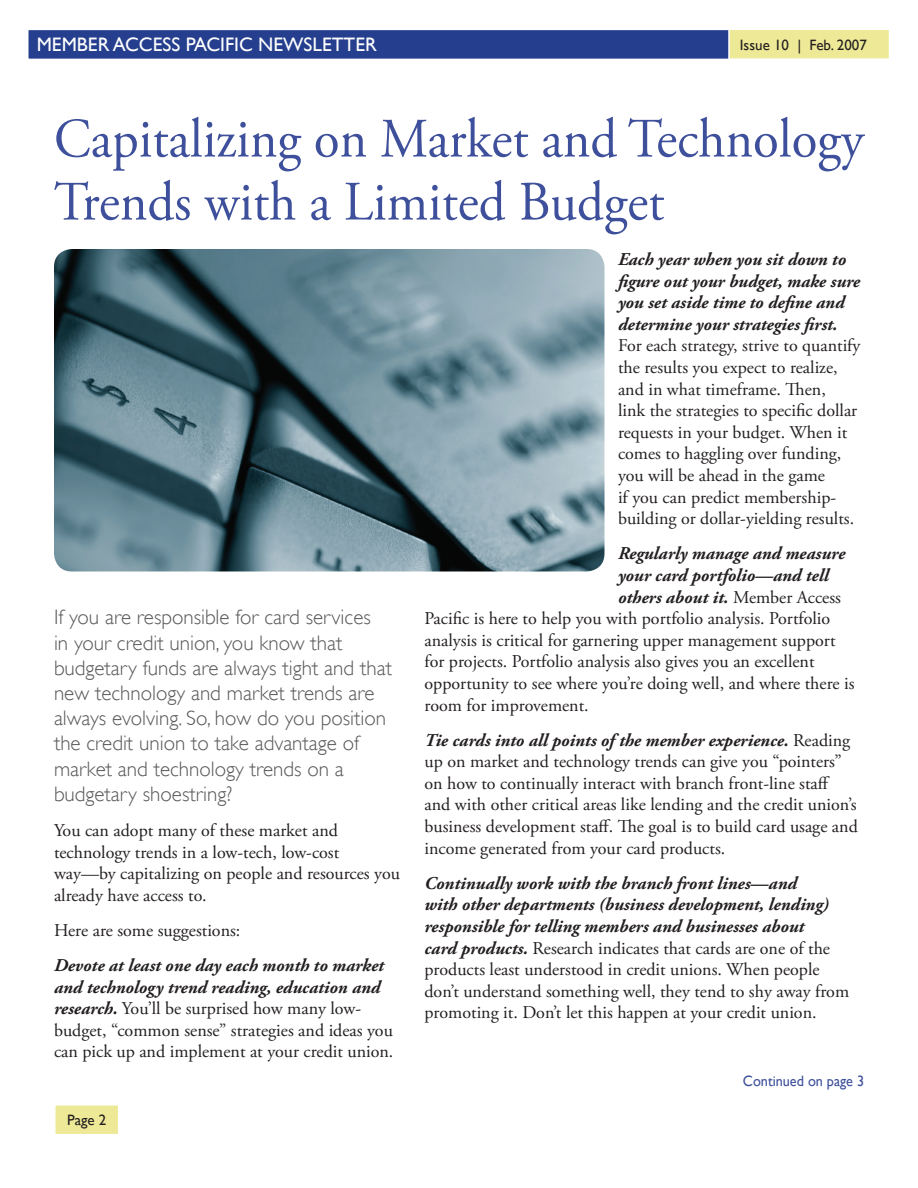
<style>
.page{position:relative;width:918px;height:1188px;background:#fff}
.page>*{position:absolute;margin:0;border:0;box-sizing:border-box;transform-origin:0 0}
.t1{font:55.5px/63px "Adobe Garamond Pro";color:#3e509b;scale:.95 1}
.t2{font:300 21px/25.2px "Gill Sans";color:#57585a}
.t3{font:19.5px "Gill Sans";color:#fff}
.t4{font:18px/21.6px "Adobe Garamond Pro";color:#231f20}
.t5{font:italic 700 18px/21.6px "Adobe Garamond Pro";color:#231f20}
.t6{font:15px "Gill Sans";color:#231f20}
.t7{font:15px "Gill Sans";color:#3e509b;scale:.95 1}
.s1{font-weight:700;font-style:italic}
.s2{font-weight:400;font-style:normal}
</style>
<div class="page">
<div style="left:28px;top:29px;width:862px;height:30px;background:#253f8e"></div>
<div style="left:27px;top:29px;width:864px;height:31px;border:2px solid #fff"></div>
<div style="left:729px;top:29px;width:161px;height:30px;background:#eee996"></div>
<div style="left:728px;top:28px;width:162px;height:32px;border:2px solid #fff"></div>
<div style="left:55px;top:1105px;width:64px;height:30px;background:#eee996"></div>
<div style="left:54px;top:1104px;width:65px;height:31px;border:2px solid #fff"></div>
<img style="left:54px;top:249px;width:550px;height:323px;border-radius:18px">
<p class="t3" style="left:37px;top:33px;width:342px">MEMBER ACCESS PACIFIC NEWSLETTER</p>
<p class="t6" style="left:740px;top:36px;width:129px">Issue 10 | Feb. 2007</p>
<h1 class="t1" style="left:54px;top:109px;width:854px">Capitalizing on Market and Technology<br>Trends with a Limited Budget</h1>
<p class="t2" style="left:54px;top:605px;width:340px">If you are responsible for card services<br>in your credit union, you know that budgetary funds are always tight and that new technology and market trends are always evolving. So, how do you position the credit union to take advantage of market and technology trends on a budgetary shoestring?</p>
<p class="t4" style="left:54px;top:820px;width:348px">You can adopt many of these market and technology trends in a low-tech, low-cost way—by capitalizing on people and resources you already have access to.</p>
<p class="t4" style="left:54px;top:920px;width:188px">Here are some suggestions:</p>
<p class="t4" style="left:54px;top:955px;width:341px"><span class="s1">Devote at least one day each month to market and technology trend reading, education and research.</span> You’ll be surprised how many low&shy;budget, “common sense” strategies and ideas you can pick up and implement at your credit union.</p>
<p class="t6" style="left:67px;top:1112px;width:41px">Page 2</p>
<p class="t5" style="left:618px;top:249px;width:244px">Each year when you sit down to figure out your budget, make sure you set aside time to define and determine your strategies first.</p>
<p class="t4" style="left:618px;top:336px;width:244px">For each strategy, strive to quantify the results you expect to realize, and in what timeframe. Then,<br>link the strategies to specific dollar requests in your budget. When it comes to haggling over funding, you will be ahead in the game<br>if you can predict membership&shy;building or dollar-yielding results.</p>
<p class="t5" style="left:618px;top:543px;width:229px">Regularly manage and measure</p>
<p class="t5" style="left:618px;top:565px;width:212px">your card portfolio—and tell</p>
<p class="t5" style="left:618px;top:586px;width:225px">others about it. <span class="s2">Member Access</span></p>
<p class="t4" style="left:424px;top:608px;width:407px">Pacific is here to help you with portfolio analysis. Portfolio</p>
<p class="t4" style="left:424px;top:630px;width:413px">analysis is critical for garnering upper management support</p>
<p class="t4" style="left:424px;top:651px;width:392px">for projects. Portfolio analysis also gives you an excellent</p>
<p class="t4" style="left:424px;top:673px;width:432px">opportunity to see where you’re doing well, and where there is</p>
<p class="t4" style="left:424px;top:695px;width:166px">room for improvement.</p>
<p class="t4" style="left:424px;top:730px;width:435px"><span class="s1">Tie cards into all points of the member experience.</span> Reading up on market and technology trends can give you “pointers” on how to continually interact with branch front-line staff and with other critical areas like lending and the credit union’s business development staff. The goal is to build card usage and income generated from your card products.</p>
<p class="t4" style="left:424px;top:873px;width:426px"><span class="s1">Continually work with the branch front lines—and<br>with other departments (business development, lending) responsible for telling members and businesses about<br>card products.</span> Research indicates that cards are one of the products least understood in credit unions. When people don’t understand something well, they tend to shy away from promoting it. Don’t let this happen at your credit union.</p>
<p class="t7" style="left:743px;top:1072px;width:129px">Continued on page 3</p>
</div>
